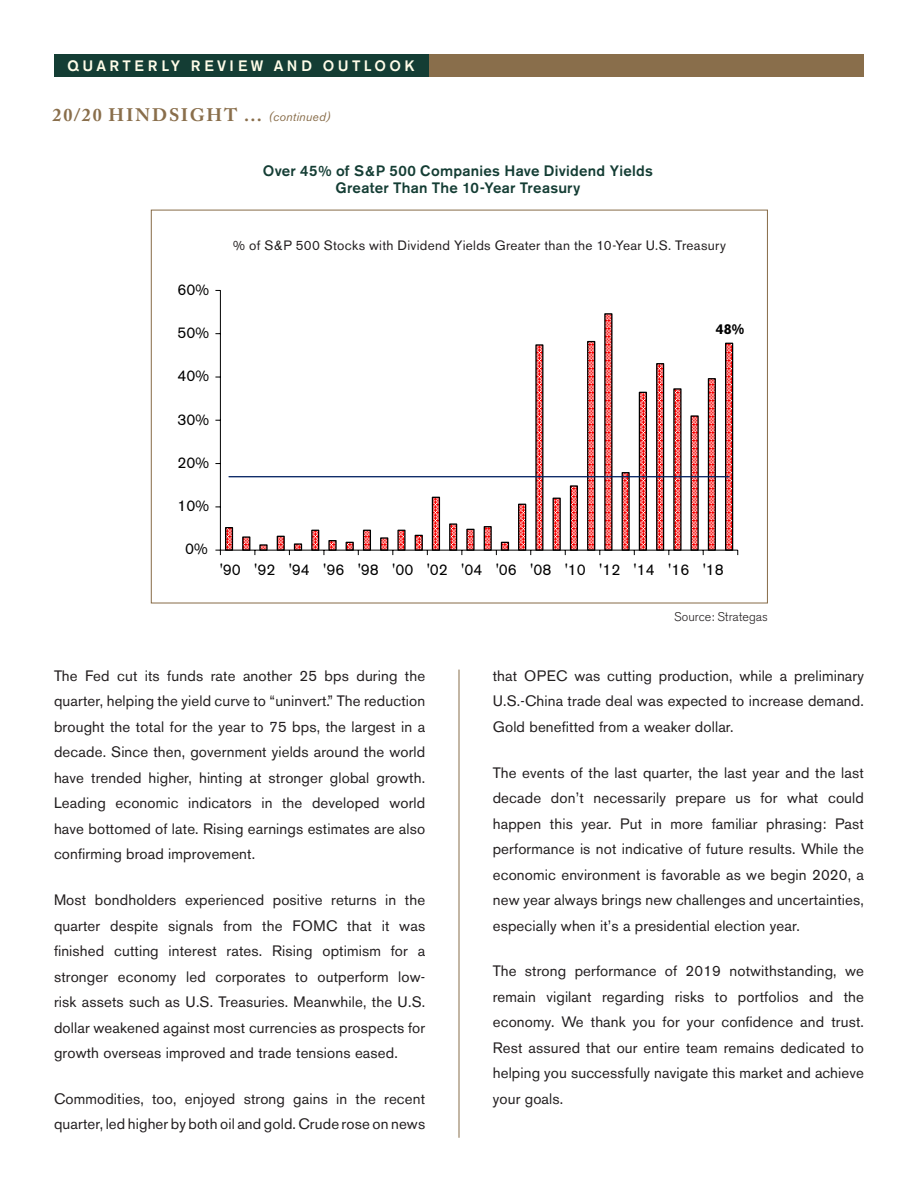
<style>
.page{position:relative;width:918px;height:1188px;background:#fff}
.page>*{position:absolute;margin:0;border:0;box-sizing:border-box;transform-origin:0 0}
.Story_Title{font:700 18px "Adobe Caslon Pro";letter-spacing:.105em;color:#896e4b}
.t1{font:15.45px "Akzidenz Grotesk BE";color:#000}
.Body_Copy{font:15px/25.5px "Akzidenz Grotesk BE";letter-spacing:.01em;color:#231f20;text-align:justify}
.Chart_headings{font:500 15px/17.9px "Akzidenz Grotesk BE";letter-spacing:.015em;color:#143d34;text-align:center}
.Section_Header_Copy{font:500 15px "Akzidenz Grotesk BE";letter-spacing:.225em;color:#fffde9}
.t2{font:700 14.25px "Akzidenz Grotesk BE";color:#000}
.BODY_BULLET{font:13.5px "Akzidenz Grotesk BE";letter-spacing:.025em;color:#231f20}
.Market_Diary_note{font:300 12.45px "Akzidenz Grotesk BE";color:#231f20}
.s1{font-family:"Akzidenz Grotesk BE";font-weight:400;font-style:italic;font-size:12px}
</style>
<div class="page">
<hr style="left:459px;top:670px;width:1px;height:468px;background:#896e4b">
<div style="left:54px;top:54px;width:810px;height:23px;background:#896e4b"></div>
<div style="left:54px;top:54px;width:374px;height:23px;background:#143d34"></div>
<svg style="left:224px;top:313px;width:510px;height:237px"></svg>
<hr style="left:220px;top:290px;width:1px;height:260px;background:#000">
<hr style="left:220px;top:550px;width:518px;height:1px;background:#000">
<svg style="left:215px;top:550px;width:6px;height:5px"></svg>
<hr style="left:229px;top:476px;width:500px;height:1px;background:#002060">
<p class="Section_Header_Copy" style="left:68px;top:56px;width:349px">QUARTERLY REVIEW AND OUTLOOK</p>
<p class="Story_Title" style="left:52px;top:104px;width:280px">20/20 HINDSIGHT ... <span class="s1">(continued)</span></p>
<p class="Chart_headings" style="left:263px;top:161px;width:392px">Over 45% of S&amp;P 500 Companies Have Dividend Yields<br>Greater Than The 10-Year Treasury</p>
<p class="t1" style="left:177px;top:280px;width:33px">60%</p>
<p class="t1" style="left:177px;top:323px;width:33px">50%</p>
<p class="BODY_BULLET" style="left:233px;top:237px;width:494px">% of S&amp;P 500 Stocks with Dividend Yields Greater than the 10-Year U.S. Treasury</p>
<p class="t2" style="left:716px;top:320px;width:30px">48%</p>
<p class="t1" style="left:177px;top:367px;width:33px">40%</p>
<p class="t1" style="left:177px;top:410px;width:33px">30%</p>
<p class="t1" style="left:177px;top:453px;width:33px">20%</p>
<p class="t1" style="left:177px;top:497px;width:33px">10%</p>
<p class="t1" style="left:185px;top:540px;width:24px">0%</p>
<p class="t1" style="left:220px;top:560px;width:506px">'90 '92 '94 '96 '98 '00 '02 '04 '06 '08 '10 '12 '14 '16 '18</p>
<p class="Market_Diary_note" style="left:674px;top:610px;width:95px">Source: Strategas</p>
<p class="Body_Copy" style="left:54px;top:663px;width:373px">The Fed cut its funds rate another 25 bps during the quarter, helping the yield curve to “uninvert.” The reduction brought the total for the year to 75 bps, the largest in a decade. Since then, government yields around the world have trended higher, hinting at stronger global growth.<br>Leading economic indicators in the developed world have bottomed of late. Rising earnings estimates are also confirming broad improvement.</p>
<p class="Body_Copy" style="left:54px;top:887px;width:373px">Most bondholders experienced positive returns in the quarter despite signals from the FOMC that it was finished cutting interest rates. Rising optimism for a stronger economy led corporates to outperform low&shy;risk assets such as U.S. Treasuries. Meanwhile, the U.S. dollar weakened against most currencies as prospects for growth overseas improved and trade tensions eased.</p>
<p class="Body_Copy" style="left:54px;top:1086px;width:373px">Commodities, too, enjoyed strong gains in the recent quarter, led higher by both oil and gold. Crude rose on news</p>
<p class="Body_Copy" style="left:493px;top:663px;width:373px">that OPEC was cutting production, while a preliminary U.S.-China trade deal was expected to increase demand.<br>Gold benefitted from a weaker dollar.</p>
<p class="Body_Copy" style="left:493px;top:760px;width:373px">The events of the last quarter, the last year and the last decade don’t necessarily prepare us for what could happen this year. Put in more familiar phrasing: Past performance is not indicative of future results. While the economic environment is favorable as we begin 2020, a new year always brings new challenges and uncertainties, especially when it’s a presidential election year.</p>
<p class="Body_Copy" style="left:493px;top:958px;width:373px">The strong performance of 2019 notwithstanding, we remain vigilant regarding risks to portfolios and the economy. We thank you for your confidence and trust.<br>Rest assured that our entire team remains dedicated to helping you successfully navigate this market and achieve your goals.</p>
</div>
